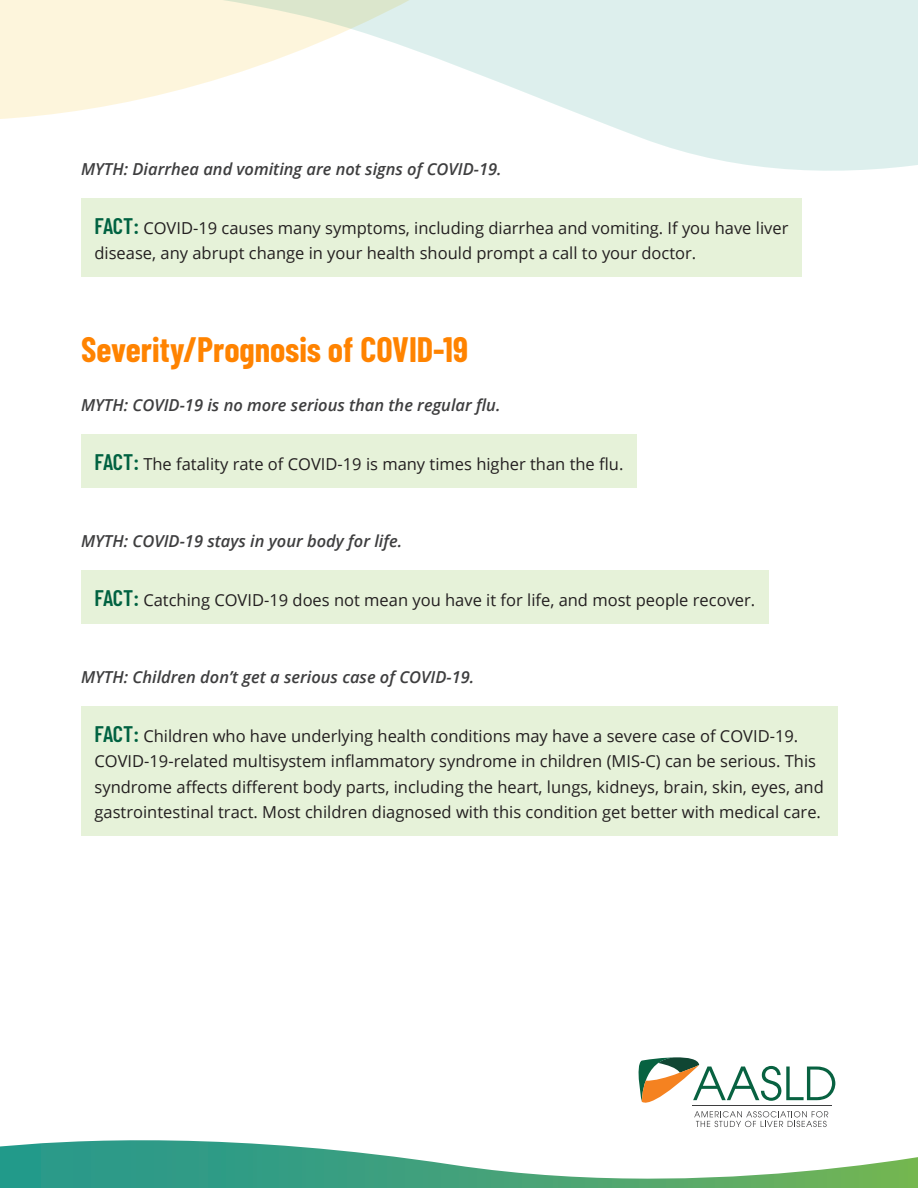
<style>
.page{position:relative;width:918px;height:1188px;background:#fff}
.page>*{position:absolute;margin:0;border:0;box-sizing:border-box;transform-origin:0 0}
.t1{font:700 34.5px "Barlow Condensed";color:#ff8300}
.Fact{font:16.5px/25.5px "Open Sans";color:#231f20}
.Myth{font:italic 600 16.5px "Open Sans";color:#3e3e3f}
.s1{font-family:"Barlow Condensed";font-weight:600;font-size:22.5px;color:#006241}
</style>
<div class="page">
<svg style="left:0;top:1127px;width:918px;height:61px"></svg>
<svg style="left:638px;top:1057px;width:197px;height:70px"></svg>
<div style="left:614px;top:0;width:304px;height:171px;background:#ddefed"></div>
<svg style="left:0;top:0;width:614px;height:128px"></svg>
<div style="left:81px;top:198px;width:721px;height:79px;background:#e6f2d9"></div>
<div style="left:81px;top:434px;width:556px;height:54px;background:#e6f2d9"></div>
<div style="left:81px;top:570px;width:688px;height:54px;background:#e6f2d9"></div>
<div style="left:81px;top:706px;width:756px;height:130px;background:#e6f2d9"></div>
<p class="Myth" style="left:81px;top:157px;width:422px">MYTH: Diarrhea and vomiting are not signs of COVID-19.</p>
<p class="Fact" style="left:94px;top:215px;width:695px"><span class="s1">FACT:</span> COVID-19 causes many symptoms, including diarrhea and vomiting. If you have liver disease, any abrupt change in your health should prompt a call to your doctor.</p>
<h2 class="t1" style="left:81px;top:325px;width:389px">Severity/Prognosis of COVID-19</h2>
<p class="Myth" style="left:81px;top:394px;width:421px">MYTH: COVID-19 is no more serious than the regular flu.</p>
<p class="Fact" style="left:94px;top:451px;width:530px"><span class="s1">FACT:</span> The fatality rate of COVID-19 is many times higher than the flu.</p>
<p class="Myth" style="left:81px;top:529px;width:323px">MYTH: COVID-19 stays in your body for life.</p>
<p class="Fact" style="left:94px;top:587px;width:662px"><span class="s1">FACT:</span> Catching COVID-19 does not mean you have it for life, and most people recover.</p>
<p class="Myth" style="left:81px;top:665px;width:395px">MYTH: Children don’t get a serious case of COVID-19.</p>
<p class="Fact" style="left:94px;top:723px;width:731px"><span class="s1">FACT:</span> Children who have underlying health conditions may have a severe case of COVID-19.<br>COVID-19-related multisystem inflammatory syndrome in children (MIS-C) can be serious. This syndrome affects different body parts, including the heart, lungs, kidneys, brain, skin, eyes, and gastrointestinal tract. Most children diagnosed with this condition get better with medical care.</p>
</div>
